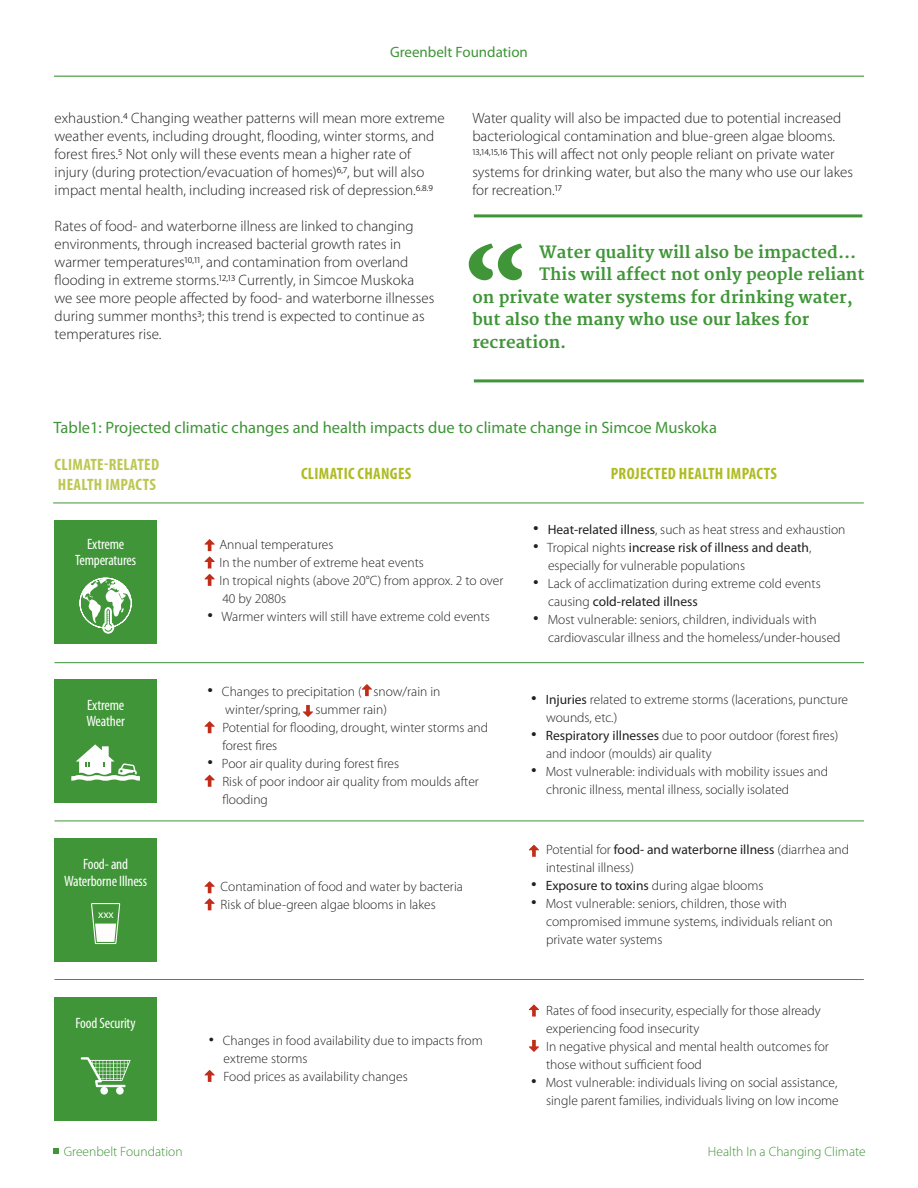
<style>
.page{position:relative;width:918px;height:1188px;background:#fff}
.page>*{position:absolute;margin:0;border:0;box-sizing:border-box;transform-origin:0 0}
.Quote_text{font:700 16.5px "Merriweather";color:#3f9537}
.t1{font:16.5px "Myriad Pro";color:#3f9537}
.t2{font:700 condensed 16.5px "Myriad Pro";letter-spacing:.02em;color:#aebc21}
.t3{font:700 condensed 16.5px "Myriad Pro";letter-spacing:.02em;color:#bdc752}
.t4{font:300 15px/18px "Myriad Pro";color:#231f20}
.t5{font:condensed 15px "Myriad Pro";letter-spacing:-.01em;color:#fff}
.t6{font:15px "Myriad Pro";color:#3f9537}
.t7{font:300 13.5px "Myriad Pro";color:#231f20}
.t8{font:13.5px "Myriad Pro";color:#231f20}
.t9{font:300 13.5px "Myriad Pro";color:#3f9537}
.t10{font:11.4px "Myriad Pro";color:#fff}
.s1{font-size:22.5px}
.s2{font-size:21px}
.s3{font-weight:400}
.s4{font-weight:300;font-size:22.5px}
.s5{font-weight:300}
</style>
<div class="page">
<hr style="left:54px;top:76px;width:810px;height:1px;background:#3f9537">
<svg style="left:53px;top:1148px;width:6px;height:6px"></svg>
<hr style="left:54px;top:821px;width:810px;height:1px;background:#3f9537">
<hr style="left:54px;top:979px;width:810px;height:1px;background:#3f9537">
<hr style="left:54px;top:662px;width:810px;height:1px;background:#3f9537">
<div style="left:54px;top:521px;width:103px;height:123px;background:#3f9537"></div>
<svg style="left:79px;top:577px;width:53px;height:56px"></svg>
<div style="left:54px;top:997px;width:103px;height:123px;background:#3f9537"></div>
<hr style="left:53px;top:503px;width:811px;height:1px;background:#3f9537">
<hr style="left:474px;top:214px;width:388px;height:3px;background:#3f9537">
<hr style="left:474px;top:379px;width:390px;height:3px;background:#3f9537">
<svg style="left:469px;top:244px;width:53px;height:36px"></svg>
<svg style="left:205px;top:539px;width:10px;height:47px"></svg>
<svg style="left:362px;top:684px;width:10px;height:12px"></svg>
<svg style="left:205px;top:721px;width:10px;height:12px"></svg>
<svg style="left:205px;top:775px;width:10px;height:12px"></svg>
<svg style="left:303px;top:705px;width:10px;height:12px"></svg>
<svg style="left:205px;top:881px;width:10px;height:29px"></svg>
<svg style="left:205px;top:1070px;width:10px;height:12px"></svg>
<svg style="left:529px;top:845px;width:10px;height:12px"></svg>
<svg style="left:529px;top:1005px;width:10px;height:12px"></svg>
<svg style="left:529px;top:1040px;width:10px;height:12px"></svg>
<div style="left:54px;top:680px;width:103px;height:123px;background:#3f9537"></div>
<svg style="left:71px;top:744px;width:69px;height:37px"></svg>
<div style="left:54px;top:838px;width:103px;height:124px;background:#3f9537"></div>
<svg style="left:91px;top:903px;width:29px;height:41px"></svg>
<div style="left:100px;top:1087px;width:8px;height:8px;background:#fbfdfe;border-radius:50%"></div>
<div style="left:116px;top:1087px;width:8px;height:8px;background:#fbfdfe;border-radius:50%"></div>
<svg style="left:81px;top:1057px;width:50px;height:30px"></svg>
<p class="t6" style="left:390px;top:43px;width:139px">Greenbelt Foundation</p>
<p class="t4" style="left:55px;top:109px;width:392px">exhaustion.4 Changing weather patterns will mean more extreme weather events, including drought, flooding, winter storms, and forest fires.5 Not only will these events mean a higher rate of injury (during protection/evacuation of homes)6,7, but will also impact mental health, including increased risk of depression.6.8.9</p>
<p class="t4" style="left:55px;top:217px;width:381px">Rates of food- and waterborne illness are linked to changing environments, through increased bacterial growth rates in warmer temperatures10,11, and contamination from overland flooding in extreme storms.12,13 Currently, in Simcoe Muskoka we see more people affected by food- and waterborne illnesses during summer months3; this trend is expected to continue as temperatures rise.</p>
<p class="t4" style="left:472px;top:109px;width:382px">Water quality will also be impacted due to potential increased bacteriological contamination and blue-green algae blooms.<br>13,14,15,16 This will affect not only people reliant on private water systems for drinking water, but also the many who use our lakes for recreation.17</p>
<p class="Quote_text" style="left:539px;top:242px;width:319px">Water quality will also be impacted...</p>
<p class="Quote_text" style="left:539px;top:265px;width:327px">This will affect not only people reliant</p>
<p class="Quote_text" style="left:472px;top:287px;width:382px">on private water systems for drinking water,</p>
<p class="Quote_text" style="left:472px;top:310px;width:339px">but also the many who use our lakes for</p>
<p class="Quote_text" style="left:472px;top:332px;width:96px">recreation.</p>
<p class="t1" style="left:54px;top:417px;width:665px">Table1: Projected climatic changes and health impacts due to climate change in Simcoe Muskoka</p>
<p class="t3" style="left:55px;top:454px;width:106px">CLIMATE-RELATED</p>
<p class="t3" style="left:58px;top:474px;width:100px">HEALTH IMPACTS</p>
<p class="t5" style="left:87px;top:535px;width:39px">Extreme</p>
<p class="t5" style="left:75px;top:551px;width:62px">Temperatures</p>
<p class="t5" style="left:87px;top:696px;width:39px">Extreme</p>
<p class="t5" style="left:87px;top:712px;width:40px">Weather</p>
<p class="t5" style="left:83px;top:855px;width:47px">Food- and</p>
<p class="t5" style="left:64px;top:872px;width:85px">Waterborne Illness</p>
<p class="t10" style="left:98px;top:907px;width:17px">xxx</p>
<p class="t5" style="left:76px;top:1014px;width:62px">Food Security</p>
<p class="t2" style="left:301px;top:464px;width:112px">CLIMATIC CHANGES</p>
<p class="t2" style="left:611px;top:464px;width:168px">PROJECTED HEALTH IMPACTS</p>
<p class="t7" style="left:219px;top:537px;width:116px">Annual temperatures</p>
<p class="t7" style="left:219px;top:555px;width:206px">In the number of extreme heat events</p>
<p class="t7" style="left:219px;top:573px;width:285px">In tropical nights (above 20°C) from approx. 2 to over</p>
<p class="t7" style="left:222px;top:591px;width:65px">40 by 2080s</p>
<p class="t7" style="left:208px;top:609px;width:284px"><span class="s1">•</span> Warmer winters will still have extreme cold events</p>
<p class="t7" style="left:208px;top:683px;width:234px"><span class="s1">•</span> Changes to precipitation ( snow/rain in</p>
<p class="t7" style="left:225px;top:701px;width:163px">winter/spring, summer rain)</p>
<p class="t7" style="left:222px;top:719px;width:267px">Potential for flooding, drought, winter storms and</p>
<p class="t7" style="left:222px;top:737px;width:57px">forest fires</p>
<p class="t7" style="left:208px;top:755px;width:193px"><span class="s1">•</span> Poor air quality during forest fires</p>
<p class="t7" style="left:222px;top:773px;width:258px">Risk of poor indoor air quality from moulds after</p>
<p class="t7" style="left:222px;top:791px;width:47px">flooding</p>
<p class="t7" style="left:221px;top:879px;width:244px">Contamination of food and water by bacteria</p>
<p class="t7" style="left:221px;top:897px;width:217px">Risk of blue-green algae blooms in lakes</p>
<p class="t7" style="left:209px;top:1033px;width:276px"><span class="s2">•</span> Changes in food availability due to impacts from</p>
<p class="t7" style="left:224px;top:1051px;width:86px">extreme storms</p>
<p class="t7" style="left:224px;top:1069px;width:186px">Food prices as availability changes</p>
<p class="t7" style="left:533px;top:522px;width:314px"><span class="s1">•</span> <span class="s3">Heat-related illness</span>, such as heat stress and exhaustion</p>
<p class="t8" style="left:533px;top:540px;width:280px"><span class="s4">•</span> <span class="s5">Tropical nights</span> increase risk of illness and death<span class="s5">,</span></p>
<p class="t7" style="left:548px;top:558px;width:199px">especially for vulnerable populations</p>
<p class="t7" style="left:533px;top:576px;width:289px"><span class="s1">•</span> Lack of acclimatization during extreme cold events</p>
<p class="t8" style="left:548px;top:594px;width:151px"><span class="s5">causing</span> cold-related illness</p>
<p class="t7" style="left:533px;top:612px;width:285px"><span class="s1">•</span> Most vulnerable: seniors, children, individuals with</p>
<p class="t7" style="left:548px;top:630px;width:294px">cardiovascular illness and the homeless/under-housed</p>
<p class="t7" style="left:531px;top:692px;width:318px"><span class="s1">•</span> <span class="s3">Injuries</span> related to extreme storms (lacerations, puncture</p>
<p class="t7" style="left:546px;top:710px;width:73px">wounds, etc.)</p>
<p class="t7" style="left:531px;top:728px;width:309px"><span class="s1">•</span> <span class="s3">Respiratory illnesses</span> due to poor outdoor (forest fires)</p>
<p class="t7" style="left:546px;top:746px;width:167px">and indoor (moulds) air quality</p>
<p class="t7" style="left:531px;top:764px;width:298px"><span class="s1">•</span> Most vulnerable: individuals with mobility issues and</p>
<p class="t7" style="left:546px;top:782px;width:245px">chronic illness, mental illness, socially isolated</p>
<p class="t8" style="left:546px;top:841px;width:305px"><span class="s5">Potential for</span> food- and waterborne illness <span class="s5">(diarrhea and</span></p>
<p class="t7" style="left:546px;top:859px;width:89px">intestinal illness)</p>
<p class="t7" style="left:531px;top:877px;width:234px"><span class="s1">•</span> <span class="s3">Exposure to toxins</span> during algae blooms</p>
<p class="t7" style="left:531px;top:895px;width:257px"><span class="s1">•</span> Most vulnerable: seniors, children, those with</p>
<p class="t7" style="left:546px;top:913px;width:288px">compromised immune systems, individuals reliant on</p>
<p class="t7" style="left:546px;top:931px;width:118px">private water systems</p>
<p class="t7" style="left:546px;top:1002px;width:276px">Rates of food insecurity, especially for those already</p>
<p class="t7" style="left:546px;top:1020px;width:155px">experiencing food insecurity</p>
<p class="t7" style="left:546px;top:1038px;width:284px">In negative physical and mental health outcomes for</p>
<p class="t7" style="left:546px;top:1056px;width:157px">those without sufficient food</p>
<p class="t7" style="left:531px;top:1074px;width:308px"><span class="s1">•</span> Most vulnerable: individuals living on social assistance,</p>
<p class="t7" style="left:546px;top:1092px;width:294px">single parent families, individuals living on low income</p>
<p class="t9" style="left:64px;top:1143px;width:120px">Greenbelt Foundation</p>
<p class="t9" style="left:708px;top:1143px;width:159px">Health In a Changing Climate</p>
</div>
